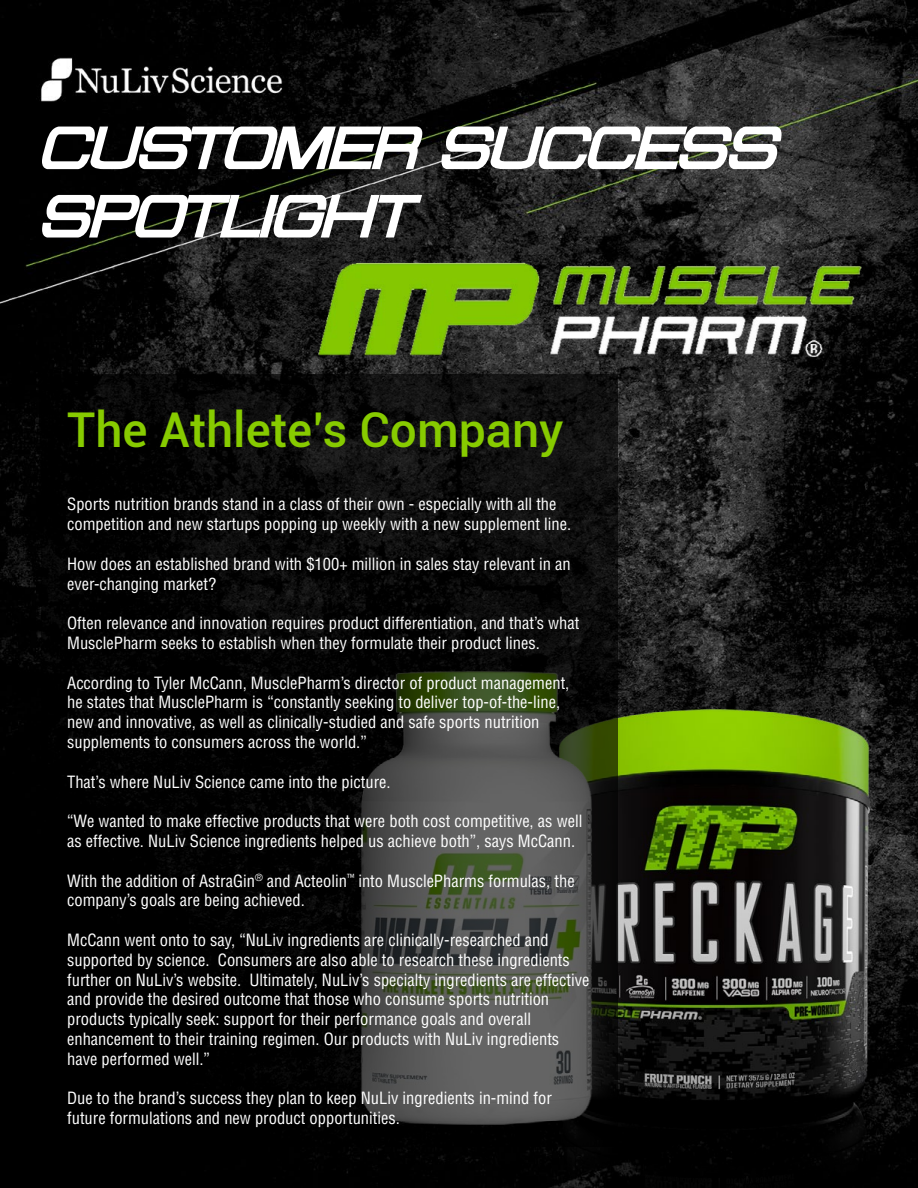
<style>
.page{position:relative;width:918px;height:1188px;background:#fff}
.page>*{position:absolute;margin:0;border:0;box-sizing:border-box;transform-origin:0 0}
.t1{font:italic 900 57px/68.4px "Probert";letter-spacing:-.015em;color:#fff}
.t2{font:500 48px "Roboto";color:#87cb00}
.t3{font:condensed 16.5px/19.8px "Helvetica";color:#fff}
</style>
<div class="page">
<img style="left:0;top:0;width:918px;height:1188px">
<img style="left:521px;top:700px;width:370px;height:488px">
<img style="left:311px;top:617px;width:447px;height:564px">
<svg style="left:41px;top:374px;width:576px;height:773px;fill:#050505"></svg>
<img style="left:290px;top:206px;width:601px;height:201px">
<h1 class="t1" style="left:41px;top:113px;width:738px">CUSTOMER SUCCESS<br>SPOTLIGHT</h1>
<h2 class="t2" style="left:67px;top:396px;width:498px">The Athlete’s Company</h2>
<p class="t3" style="left:67px;top:494px;width:506px">Sports nutrition brands stand in a class of their own - especially with all the competition and new startups popping up weekly with a new supplement line.</p>
<p class="t3" style="left:67px;top:554px;width:505px">How does an established brand with $100+ million in sales stay relevant in an ever-changing market?</p>
<p class="t3" style="left:67px;top:613px;width:514px">Often relevance and innovation requires product differentiation, and that’s what<br>MusclePharm seeks to establish when they formulate their product lines.</p>
<p class="t3" style="left:67px;top:672px;width:504px">According to Tyler McCann, MusclePharm’s director of product management, he states that MusclePharm is “constantly seeking to deliver top-of-the-line, new and innovative, as well as clinically-studied and safe sports nutrition supplements to consumers across the world.”</p>
<p class="t3" style="left:67px;top:771px;width:325px">That’s where NuLiv Science came into the picture.</p>
<p class="t3" style="left:67px;top:811px;width:517px">“We wanted to make effective products that were both cost competitive, as well as effective. NuLiv Science ingredients helped us achieve both”, says McCann.</p>
<p class="t3" style="left:67px;top:870px;width:509px">With the addition of AstraGin<sup>®</sup> and Acteolin<sup>™</sup> into MusclePharms formulas, the company’s goals are being achieved.</p>
<p class="t3" style="left:67px;top:930px;width:524px">McCann went onto to say, “NuLiv ingredients are clinically-researched and supported by science. Consumers are also able to research these ingredients further on NuLiv’s website. Ultimately, NuLiv’s specialty ingredients are effective and provide the desired outcome that those who consume sports nutrition products typically seek: support for their performance goals and overall enhancement to their training regimen. Our products with NuLiv ingredients have performed well.”</p>
<p class="t3" style="left:67px;top:1088px;width:486px">Due to the brand’s success they plan to keep NuLiv ingredients in-mind for future formulations and new product opportunities.</p>
</div>
